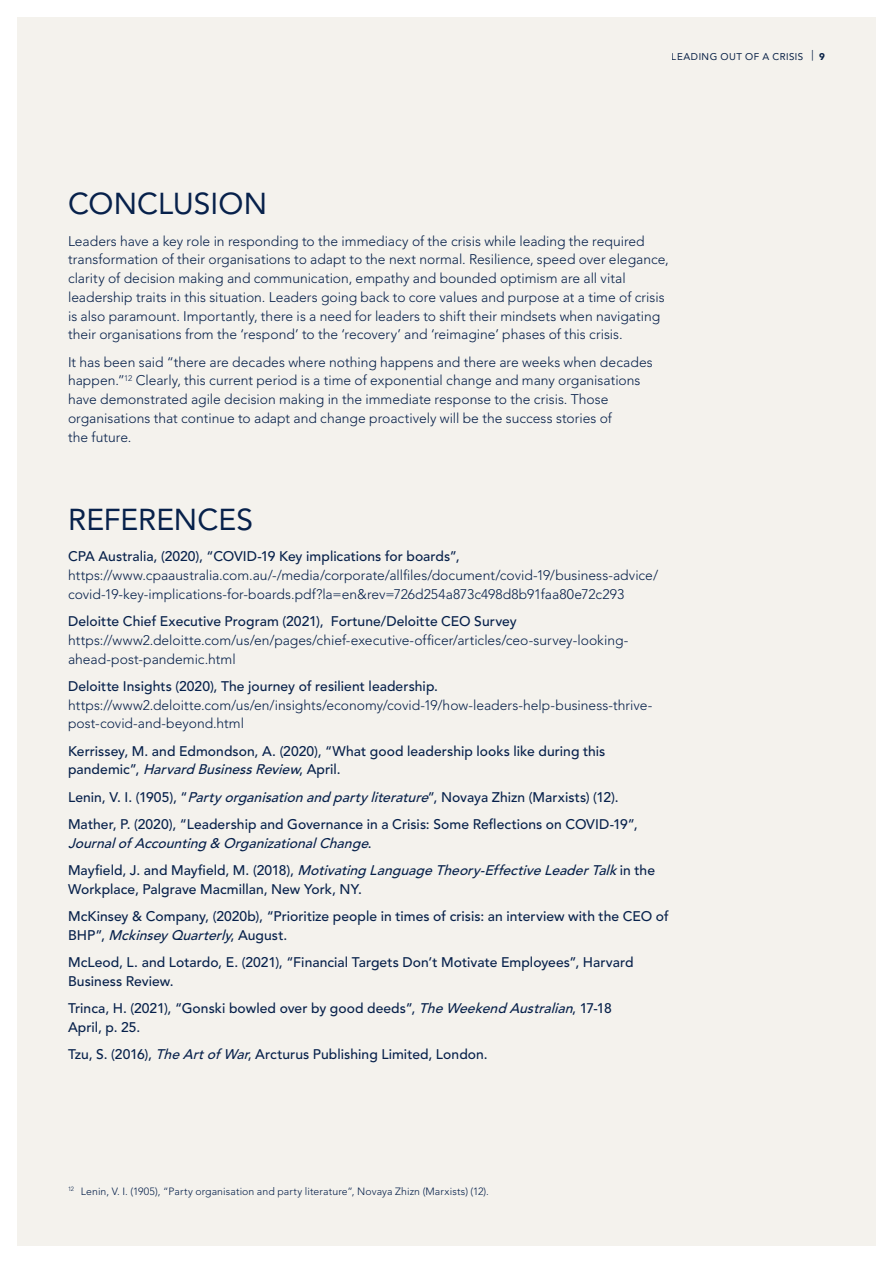
<style>
.page{position:relative;width:893px;height:1263px;background:#fff}
.page>*{position:absolute;margin:0;border:0;box-sizing:border-box;transform-origin:0 0}
.Header_1_no_line{font:30px "Avenir LT Std";color:#07214b}
.Body_Copy{font:300 13.8px/18.8px "Avenir LT Std";color:#07214b}
.Body_Copy-2{font:500 13.8px/18.8px "Avenir LT Std";letter-spacing:.005em;color:#07214b}
.Footnote{font:300 10.5px "Avenir LT Std";letter-spacing:.01em;color:#07214b}
.t1{font:9.75px "Avenir LT Std";letter-spacing:.045em;color:#07214b}
.s1{font-weight:900}
.s2{font-style:italic}
</style>
<div class="page">
<div style="left:17px;top:17px;width:859px;height:1229px;background:#f4f2ed"></div>
<p class="t1" style="left:672px;top:50px;width:155px">LEADING OUT OF A CRISIS <sup>|</sup> <span class="s1">9</span></p>
<p class="Header_1_no_line" style="left:68px;top:186px;width:200px">CONCLUSION</p>
<p class="Body_Copy" style="left:68px;top:231px;width:602px">Leaders have a key role in responding to the immediacy of the crisis while leading the required transformation of their organisations to adapt to the next normal. Resilience, speed over elegance, clarity of decision making and communication, empathy and bounded optimism are all vital leadership traits in this situation. Leaders going back to core values and purpose at a time of crisis is also paramount. Importantly, there is a need for leaders to shift their mindsets when navigating their organisations from the ‘respond’ to the ‘recovery’ and ‘reimagine’ phases of this crisis.</p>
<p class="Body_Copy" style="left:68px;top:352px;width:586px">It has been said “there are decades where nothing happens and there are weeks when decades happen.”<sup>12</sup> Clearly, this current period is a time of exponential change and many organisations have demonstrated agile decision making in the immediate response to the crisis. Those organisations that continue to adapt and change proactively will be the success stories of<br>the future.</p>
<p class="Header_1_no_line" style="left:68px;top:502px;width:187px">REFERENCES</p>
<p class="Body_Copy-2" style="left:68px;top:547px;width:393px">CPA Australia, (2020), “COVID-19 Key implications for boards”,</p>
<p class="Body_Copy" style="left:68px;top:566px;width:592px">https://www.cpaaustralia.com.au/-/media/corporate/allfiles/document/covid-19/business-advice/ covid-19-key-implications-for-boards.pdf?la=en&amp;rev=726d254a873c498d8b91faa80e72c293</p>
<p class="Body_Copy-2" style="left:68px;top:612px;width:450px">Deloitte Chief Executive Program (2021), Fortune/Deloitte CEO Survey</p>
<p class="Body_Copy" style="left:68px;top:631px;width:562px">https://www2.deloitte.com/us/en/pages/chief-executive-officer/articles/ceo-survey-looking&shy;ahead-post-pandemic.html</p>
<p class="Body_Copy-2" style="left:68px;top:677px;width:372px">Deloitte Insights (2020), The journey of resilient leadership.</p>
<p class="Body_Copy" style="left:68px;top:695px;width:586px">https://www2.deloitte.com/us/en/insights/economy/covid-19/how-leaders-help-business-thrive&shy;post-covid-and-beyond.html</p>
<p class="Body_Copy-2" style="left:68px;top:742px;width:539px">Kerrissey, M. and Edmondson, A. (2020), “What good leadership looks like during this p a n d e m i c ” , <span class="s2">HarvardBusinessReview</span>, A p r i l .</p>
<p class="Body_Copy-2" style="left:68px;top:788px;width:552px">Lenin, V. I. (1905), “<span class="s2">Partyorganisationandpartyliterature</span>”, Novaya Zhizn (Marxists) (12).</p>
<p class="Body_Copy-2" style="left:68px;top:815px;width:571px">Mather, P. (2020), “Leadership and Governance in a Crisis: Some Reflections on COVID-19”,<br><span class="s2">JournalofAccounting&amp; OrganizationalChange</span>.</p>
<p class="Body_Copy-2" style="left:68px;top:861px;width:588px">M a y fi e l d , J . a n d M a y fi e l d , M . ( 2 0 1 8 ) , <span class="s2">MotivatingLanguageTheory-EffectiveLeaderTalk</span>i n t h e<br>Workplace, Palgrave Macmillan, New York, NY.</p>
<p class="Body_Copy-2" style="left:68px;top:907px;width:602px">McKinsey &amp; Company, (2020b), “Prioritize people in times of crisis: an interview with the CEO of<br>B H P ” , <span class="s2">MckinseyQuarterly</span>, A u g u s t .</p>
<p class="Body_Copy-2" style="left:68px;top:953px;width:567px">McLeod, L. and Lotardo, E. (2021), “Financial Targets Don’t Motivate Employees”, Harvard<br>Business Review.</p>
<p class="Body_Copy-2" style="left:68px;top:999px;width:545px">Trinca, H. (2021), “Gonski bowled over by good deeds”, <span class="s2">TheWeekendAustralian</span>, 17-18<br>April, p. 25.</p>
<p class="Body_Copy-2" style="left:68px;top:1045px;width:421px">Tzu, S. (2016), <span class="s2">TheArtofWar</span>, Arcturus Publishing Limited, London.</p>
<p class="Footnote" style="left:68px;top:1185px;width:422px"><sup>12</sup> Lenin, V. I. (1905), “Party organisation and party literature”, Novaya Zhizn (Marxists) (12).</p>
</div>
